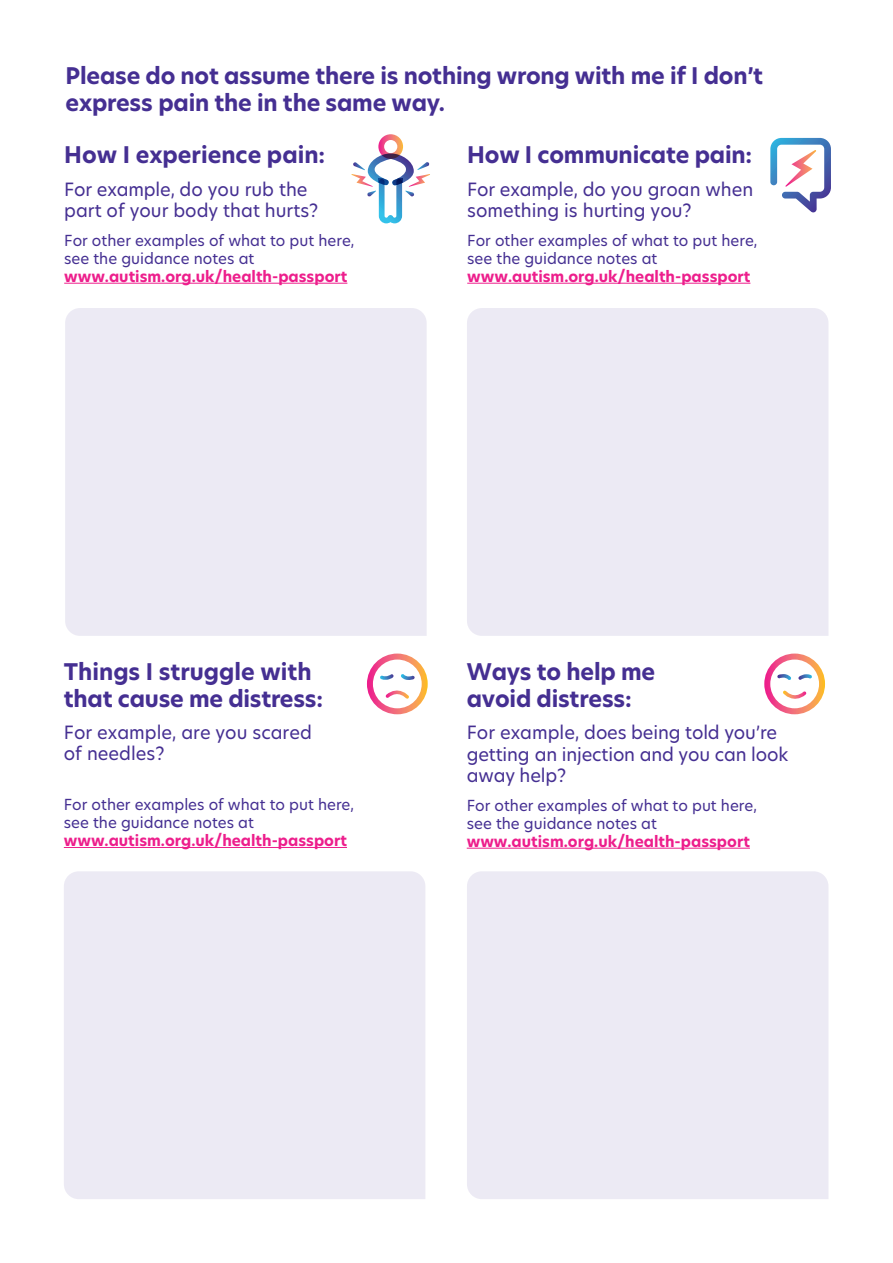
<style>
.page{position:relative;width:893px;height:1263px;background:#fff}
.page>*{position:absolute;margin:0;border:0;box-sizing:border-box;transform-origin:0 0}
.t1{font:700 22.5px/27px "Hero New";letter-spacing:-.01em;color:#452f92}
.t2{font:18px/21.6px "Hero New";color:#452f92}
.t3{font:15px/18px "Hero New";color:#452f92}
.t4{font:700 15px "Hero New";color:#ed1e8c}
</style>
<div class="page">
<hr style="left:64px;top:283px;width:283px;height:1px;background:#ed1e8c">
<hr style="left:64px;top:847px;width:283px;height:1px;background:#ed1e8c">
<hr style="left:467px;top:283px;width:283px;height:1px;background:#ed1e8c">
<hr style="left:467px;top:848px;width:283px;height:1px;background:#ed1e8c">
<div style="left:64px;top:871px;width:361px;height:328px;background:#eceaf4"></div>
<div style="left:467px;top:871px;width:361px;height:328px;background:#eceaf4"></div>
<div style="left:65px;top:308px;width:362px;height:328px;background:#eceaf4"></div>
<div style="left:467px;top:308px;width:361px;height:328px;background:#eceaf4"></div>
<svg style="left:351px;top:134px;width:79px;height:89px"></svg>
<svg style="left:770px;top:138px;width:61px;height:74px"></svg>
<svg style="left:764px;top:653px;width:61px;height:61px"></svg>
<svg style="left:367px;top:653px;width:61px;height:61px"></svg>
<h1 class="t1" style="left:66px;top:63px;width:699px">Please do not assume there is nothing wrong with me if I don’t express pain the in the same way.</h1>
<h1 class="t1" style="left:64px;top:142px;width:263px">How I experience pain:</h1>
<p class="t2" style="left:64px;top:178px;width:256px">For example, do you rub the part of your body that hurts?</p>
<p class="t3" style="left:64px;top:231px;width:292px">For other examples of what to put here, see the guidance notes at</p>
<p class="t4" style="left:64px;top:266px;width:285px">www.autism.org.uk/health-passport</p>
<h1 class="t1" style="left:467px;top:142px;width:286px">How I communicate pain:</h1>
<p class="t2" style="left:467px;top:178px;width:288px">For example, do you groan when something is hurting you?</p>
<p class="t3" style="left:467px;top:231px;width:292px">For other examples of what to put here, see the guidance notes at</p>
<p class="t4" style="left:467px;top:266px;width:285px">www.autism.org.uk/health-passport</p>
<h1 class="t1" style="left:64px;top:658px;width:261px">Things I struggle with that cause me distress:</h1>
<p class="t2" style="left:64px;top:721px;width:250px">For example, are you scared of needles?</p>
<p class="t3" style="left:64px;top:795px;width:292px">For other examples of what to put here, see the guidance notes at</p>
<p class="t4" style="left:64px;top:830px;width:285px">www.autism.org.uk/health-passport</p>
<h1 class="t1" style="left:467px;top:658px;width:190px">Ways to help me avoid distress:</h1>
<p class="t2" style="left:467px;top:721px;width:323px">For example, does being told you’re getting an injection and you can look away help?</p>
<p class="t3" style="left:467px;top:796px;width:292px">For other examples of what to put here, see the guidance notes at</p>
<p class="t4" style="left:467px;top:831px;width:285px">www.autism.org.uk/health-passport</p>
</div>
